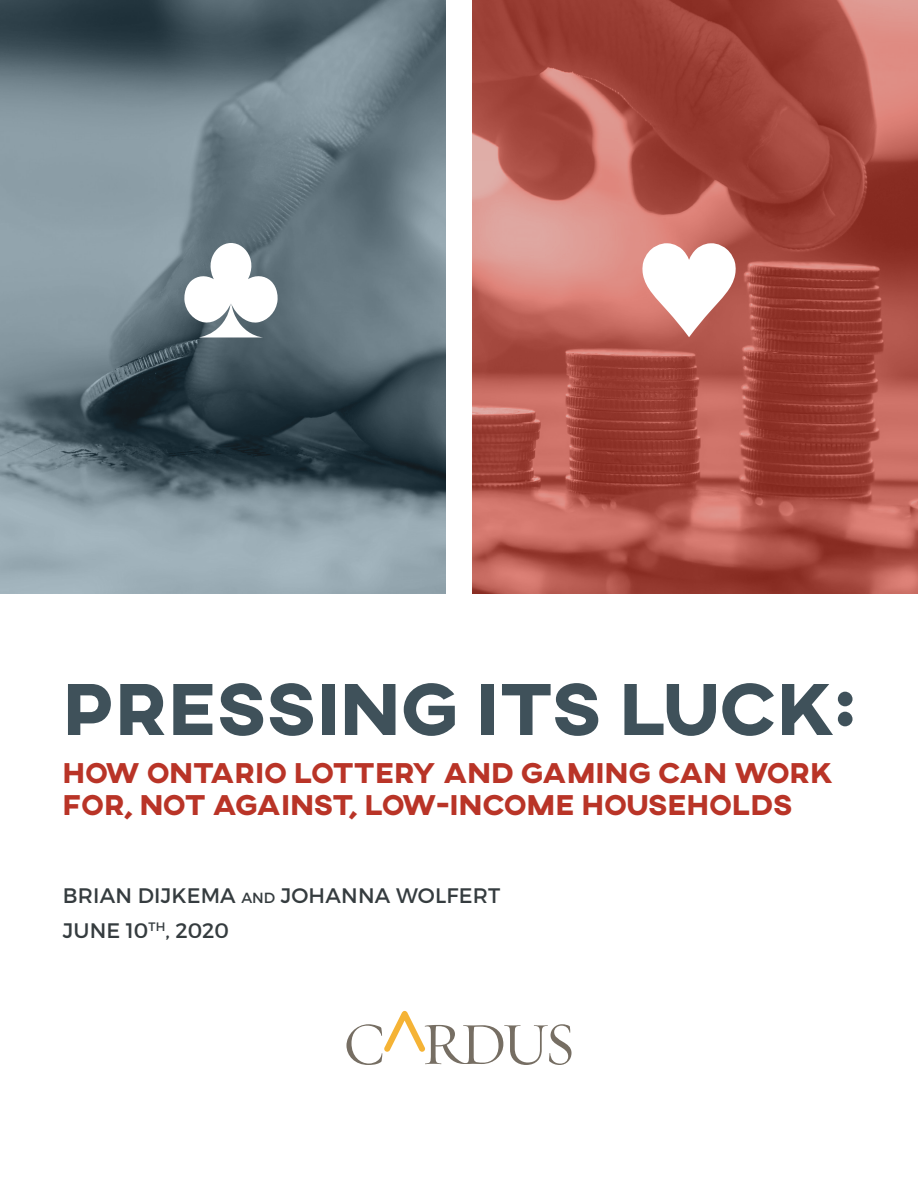
<style>
.page{position:relative;width:918px;height:1188px;background:#fff}
.page>*{position:absolute;margin:0;border:0;box-sizing:border-box;transform-origin:0 0}
.t1{font:800 75px "AXIS";color:#3f515a}
.t2{font:800 29.25px/31.5px "AXIS";color:#b93427}
.t3{font:21px/34.7px "Montserrat";letter-spacing:.01em;color:#353c3f}
.s1{font-size:14.7px}
</style>
<div class="page">
<svg style="left:346px;top:1011px;width:226px;height:54px"></svg>
<img style="left:472px;top:0;width:446px;height:594px">
<img style="left:0;top:0;width:446px;height:594px">
<svg style="left:642px;top:243px;width:94px;height:94px"></svg>
<svg style="left:184px;top:243px;width:94px;height:94px"></svg>
<h1 class="t1" style="left:63px;top:660px;width:794px">PRESSING ITS LUCK:</h1>
<p class="t2" style="left:63px;top:759px;width:772px">HOW ONTARIO LOTTERY AND GAMING CAN WORK<br>FOR, NOT AGAINST, LOW-INCOME HOUSEHOLDS</p>
<p class="t3" style="left:63px;top:878px;width:439px">BRIAN DIJKEMA <span class="s1">and</span> JOHANNA WOLFERT<br>JUNE 10<sup>TH</sup>, 2020</p>
</div>
